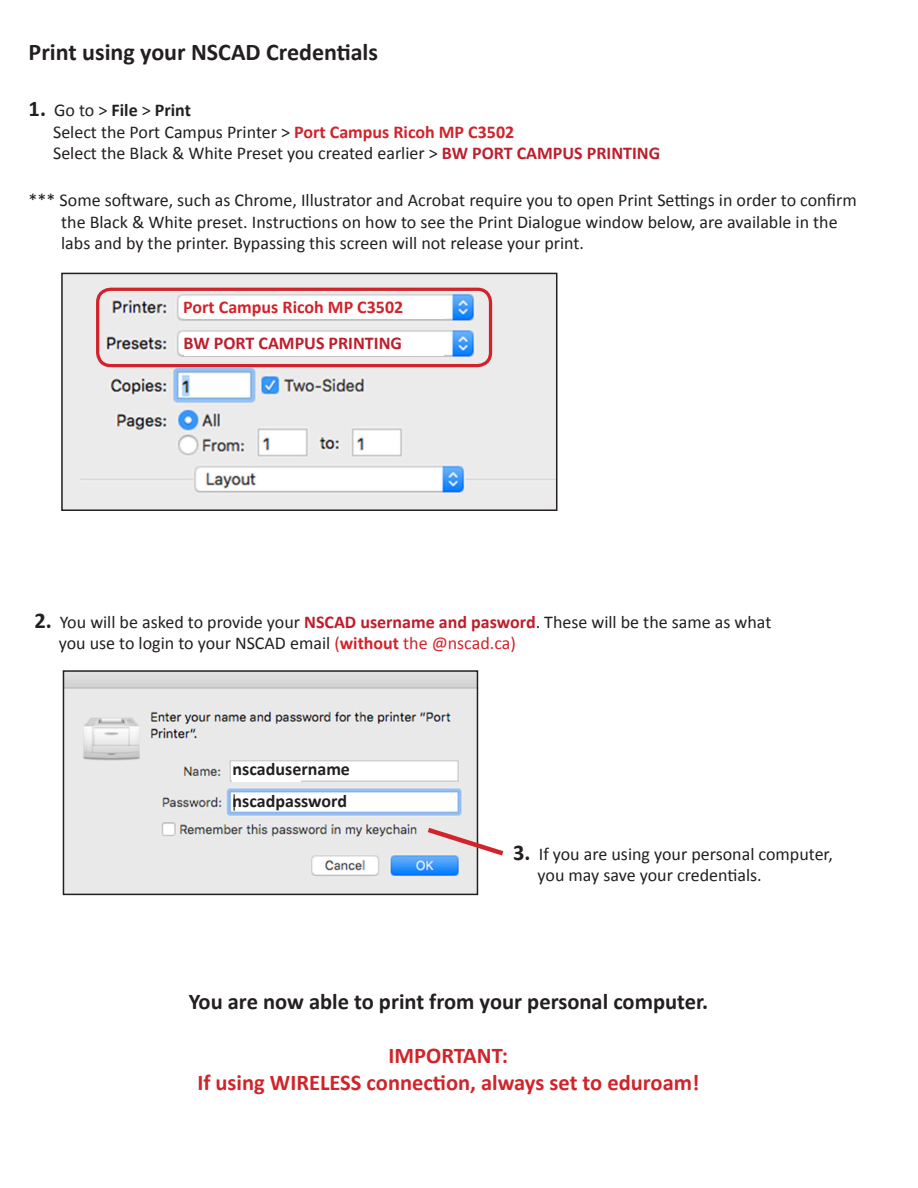
<style>
.page{position:relative;width:918px;height:1188px;background:#fff}
.page>*{position:absolute;margin:0;border:0;box-sizing:border-box;transform-origin:0 0}
.t1{font:700 24px "Calibri";color:#231f20}
.t2{font:700 22.5px/27px "Calibri";color:#d1232a;text-align:center}
.t3{font:700 22.5px "Calibri";color:#231f20}
.t4{font:18px/21.6px "Calibri";color:#231f20}
.t5{font:700 18px "Calibri";color:#231f20}
.t6{font:700 18px "Calibri";color:#d1232a}
.t7{font:700 18px "Calibri";color:#be1d2c}
.s1{font-size:22.5px}
.s2{font-weight:400}
.s3{font-weight:700;color:#d1232a}
.s4{font-weight:700;color:#be1d2c}
.s5{font-weight:700;font-size:22.5px}
.s6{color:#d1232a}
</style>
<div class="page">
<img style="left:66px;top:673px;width:409px;height:219px">
<div style="left:63px;top:670px;width:415px;height:225px;border:2px solid #231f20"></div>
<img style="left:64px;top:276px;width:490px;height:232px">
<div style="left:61px;top:273px;width:496px;height:238px;border:2px solid #231f20"></div>
<div style="left:96px;top:288px;width:396px;height:79px;border:3px solid #d1232a;border-radius:13px"></div>
<div style="left:184px;top:336px;width:259px;height:20px;background:#fff"></div>
<div style="left:184px;top:299px;width:259px;height:20px;background:#fff"></div>
<div style="left:233px;top:762px;width:68px;height:19px;background:#fff"></div>
<svg style="left:423px;top:824px;width:81px;height:35px"></svg>
<p class="t1" style="left:29px;top:37px;width:351px">Print using your NSCAD Credentials</p>
<p class="t5" style="left:29px;top:99px;width:164px"><span class="s1">1.</span> <span class="s2">Go to &gt;</span> File <span class="s2">&gt;</span> Print</p>
<p class="t4" style="left:53px;top:121px;width:463px">Select the Port Campus Printer &gt; <span class="s3">Port Campus Ricoh MP C3502</span></p>
<p class="t4" style="left:53px;top:143px;width:609px">Select the Black &amp; White Preset you created earlier &gt; <span class="s4">BW PORT CAMPUS PRINTING</span></p>
<p class="t4" style="left:61px;top:190px;width:797px;text-indent:-33px">*** Some software, such as Chrome, Illustrator and Acrobat require you to open Print Settings in order to confirm the Black &amp; White preset. Instructions on how to see the Print Dialogue window below, are available in the labs and by the printer. Bypassing this screen will not release your print.</p>
<p class="t6" style="left:183px;top:295px;width:222px">Port Campus Ricoh MP C3502</p>
<p class="t7" style="left:184px;top:331px;width:220px">BW PORT CAMPUS PRINTING</p>
<p class="t4" style="left:59px;top:611px;width:714px;text-indent:-24px"><span class="s5">2.</span> You will be asked to provide your <span class="s4">NSCAD username and pasword</span>. These will be the same as what you use to login to your NSCAD email <span class="s6">(</span><span class="s3">without</span> <span class="s6">the @nscad.ca)</span></p>
<p class="t5" style="left:233px;top:758px;width:119px">nscadusername</p>
<p class="t5" style="left:233px;top:790px;width:116px">nscadpassword</p>
<p class="t4" style="left:513px;top:843px;width:321px"><span class="s5">3.</span> If you are using your personal computer,</p>
<p class="t4" style="left:538px;top:865px;width:226px">you may save your credentials.</p>
<p class="t3" style="left:189px;top:987px;width:521px">You are now able to print from your personal computer.</p>
<p class="t2" style="left:197px;top:1042px;width:504px">IMPORTANT:<br>If using WIRELESS connection, always set to eduroam!</p>
</div>
